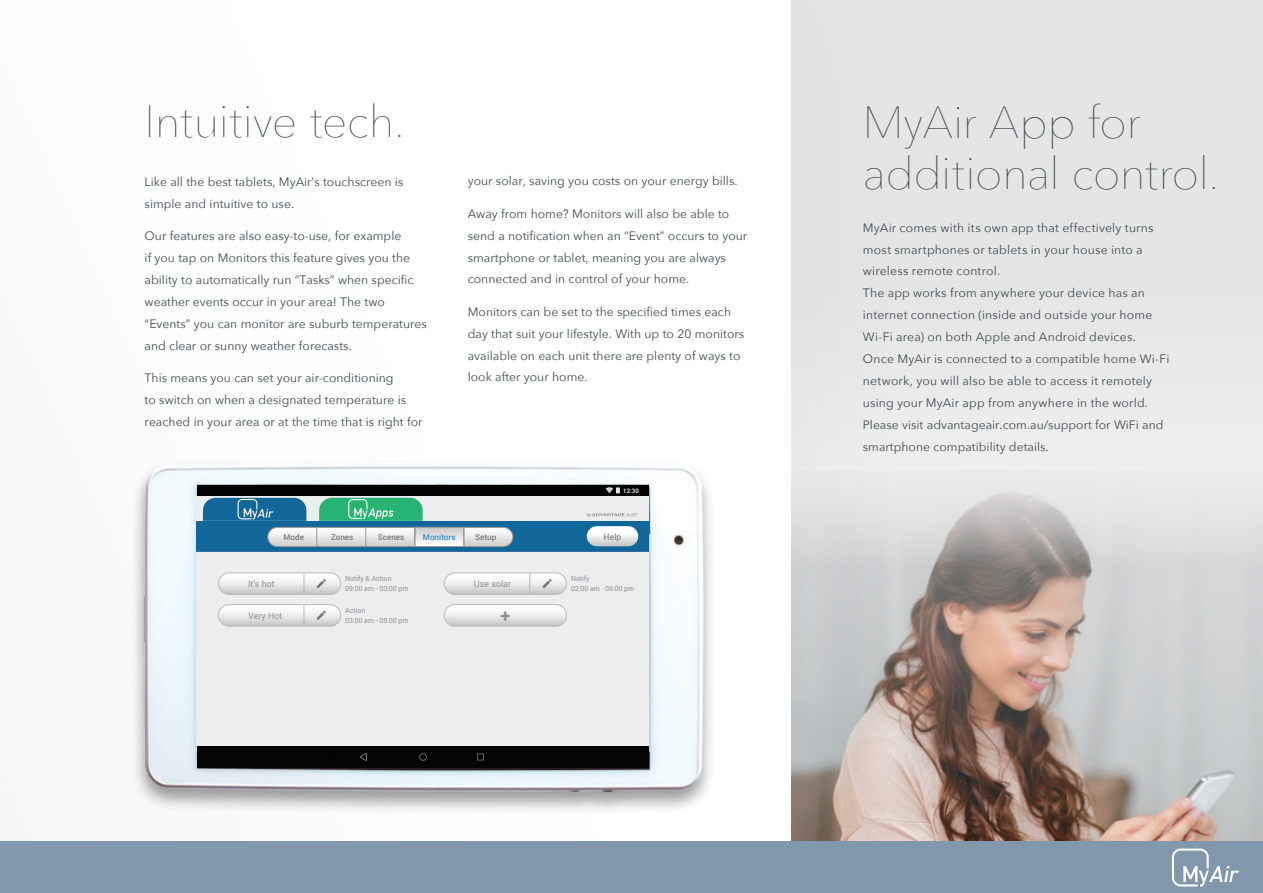
<style>
.page{position:relative;width:1263px;height:893px;background:#fff}
.page>*{position:absolute;margin:0;border:0;box-sizing:border-box;transform-origin:0 0}
.t1{font:200 45px "Avenir Next";letter-spacing:-.005em;color:#414c51}
.t2{font:700 17.85px "Roboto";color:#90908f}
.t3{font:12.15px/21.9px "Avenir Next";color:#414c51}
.t4{font:9px "Roboto";color:#8a8f97}
.t5{font:500 8.7px "Roboto";color:#8b8b8b}
.t6{font:500 8.1px "Roboto";color:#7a7a7f}
.t7{font:500 8.1px "Roboto";color:#2c8bc1}
.t8{font:7.05px/9.9px "Roboto";color:#8a8f97}
.t9{font:500 6.15px "Roboto";color:#fff}
</style>
<div class="page">
<svg style="left:946px;top:0;width:317px;height:842px;background:#d3cfce"></svg>
<div style="left:0;top:0;width:946px;height:893px;background:#231f20;opacity:.05"></div>
<div style="left:0;top:0;width:791px;height:890px;background:#fff"></div>
<div style="left:0;top:842px;width:1263px;height:51px;background:#8097ac"></div>
<svg style="left:1172px;top:848px;width:67px;height:38px"></svg>
<img style="left:133px;top:466px;width:578px;height:345px">
<div style="left:197px;top:495px;width:452px;height:61px;background:#eceded"></div>
<div style="left:197px;top:746px;width:452px;height:21px;background:#050504"></div>
<svg style="left:477px;top:753px;width:7px;height:8px"></svg>
<svg style="left:360px;top:753px;width:7px;height:8px"></svg>
<svg style="left:419px;top:753px;width:8px;height:8px"></svg>
<div style="left:197px;top:485px;width:452px;height:10px;background:#040503"></div>
<svg style="left:605px;top:487px;width:15px;height:6px"></svg>
<svg style="left:587px;top:513px;width:51px;height:4px"></svg>
<div style="left:197px;top:521px;width:452px;height:31px;background:#11679a"></div>
<svg style="left:203px;top:498px;width:103px;height:23px;background:#2775a3"></svg>
<svg style="left:319px;top:498px;width:104px;height:23px;background:#40bc83"></svg>
<div style="left:197px;top:552px;width:452px;height:194px;background:#eceeee"></div>
<svg style="left:268px;top:527px;width:245px;height:19px;background:#e7e6e5"></svg>
<div style="left:268px;top:527px;width:245px;height:20px;border:1px solid #969696;border-radius:10px"></div>
<svg style="left:417px;top:529px;width:45px;height:16px"></svg>
<div style="left:415px;top:527px;width:49px;height:20px;border:1px solid #969696"></div>
<svg style="left:317px;top:527px;width:1px;height:19px"></svg>
<svg style="left:366px;top:527px;width:1px;height:19px"></svg>
<svg style="left:415px;top:527px;width:1px;height:19px"></svg>
<svg style="left:464px;top:527px;width:1px;height:19px"></svg>
<div style="left:587px;top:526px;width:51px;height:20px;background:linear-gradient(to bottom,#fff,#cecfd2);border-radius:10px"></div>
<svg style="left:218px;top:573px;width:123px;height:21px"></svg>
<div style="left:218px;top:573px;width:123px;height:22px;border:1px solid #bababa;border-radius:11px"></div>
<svg style="left:304px;top:573px;width:1px;height:21px"></svg>
<svg style="left:317px;top:579px;width:9px;height:9px"></svg>
<svg style="left:444px;top:573px;width:122px;height:21px"></svg>
<div style="left:444px;top:573px;width:123px;height:22px;border:1px solid #bababa;border-radius:11px"></div>
<svg style="left:529px;top:573px;width:1px;height:21px"></svg>
<svg style="left:543px;top:579px;width:9px;height:9px"></svg>
<svg style="left:218px;top:605px;width:123px;height:21px"></svg>
<div style="left:218px;top:604px;width:123px;height:22px;border:1px solid #bababa;border-radius:11px"></div>
<svg style="left:304px;top:605px;width:1px;height:21px"></svg>
<svg style="left:317px;top:611px;width:9px;height:9px"></svg>
<svg style="left:444px;top:605px;width:122px;height:21px"></svg>
<div style="left:444px;top:604px;width:123px;height:22px;border:1px solid #bababa;border-radius:11px"></div>
<h1 class="t1" style="left:145px;top:83px;width:262px">Intuitive tech.</h1>
<p class="t3" style="left:145px;top:170px;width:260px">Like all the best tablets, MyAir’s touchscreen is</p>
<p class="t3" style="left:145px;top:192px;width:151px">simple and intuitive to use.</p>
<p class="t3" style="left:145px;top:224px;width:284px">Our features are also easy-to-use, for example<br>if you tap on Monitors this feature gives you the ability to automatically run “Tasks” when specific weather events occur in your area! The two “Events” you can monitor are suburb temperatures and clear or sunny weather forecasts.</p>
<p class="t3" style="left:145px;top:366px;width:279px">This means you can set your air-conditioning<br>to switch on when a designated temperature is reached in your area or at the time that is right for</p>
<p class="t3" style="left:468px;top:170px;width:271px">your solar, saving you costs on your energy bills.</p>
<p class="t3" style="left:468px;top:202px;width:281px">Away from home? Monitors will also be able to send a notification when an “Event” occurs to your smartphone or tablet, meaning you are always connected and in control of your home.</p>
<p class="t3" style="left:468px;top:300px;width:278px">Monitors can be set to the specified times each day that suit your lifestyle. With up to 20 monitors available on each unit there are plenty of ways to look after your home.</p>
<p class="t9" style="left:623px;top:486px;width:17px">12:30</p>
<p class="t6" style="left:283px;top:532px;width:22px">Mode</p>
<p class="t6" style="left:331px;top:532px;width:24px">Zones</p>
<p class="t6" style="left:378px;top:532px;width:28px">Scenes</p>
<p class="t7" style="left:423px;top:532px;width:34px">Monitors</p>
<p class="t6" style="left:475px;top:532px;width:23px">Setup</p>
<p class="t5" style="left:603px;top:530px;width:19px">Help</p>
<p class="t4" style="left:248px;top:577px;width:28px">It’s hot</p>
<p class="t8" style="left:345px;top:574px;width:65px">Notify &amp; Action<br>09:00 am - 03:00 pm</p>
<p class="t4" style="left:474px;top:577px;width:39px">Use solar</p>
<p class="t8" style="left:571px;top:574px;width:65px">Notify<br>02:00 am - 06:00 pm</p>
<p class="t4" style="left:248px;top:609px;width:36px">Very Hot</p>
<p class="t8" style="left:345px;top:605px;width:65px">Action<br>03:00 am - 05:00 pm</p>
<h2 class="t2" style="left:501px;top:603px;width:11px">+</h2>
<h1 class="t1" style="left:863px;top:84px;width:279px">MyAir App for</h1>
<h1 class="t1" style="left:863px;top:136px;width:358px">additional control.</h1>
<p class="t3" style="left:863px;top:216px;width:308px">MyAir comes with its own app that effectively turns most smartphones or tablets in your house into a wireless remote control.<br>The app works from anywhere your device has an internet connection (inside and outside your home Wi-Fi area) on both Apple and Android devices.<br>Once MyAir is connected to a compatible home Wi-Fi network, you will also be able to access it remotely using your MyAir app from anywhere in the world.<br>Please visit advantageair.com.au/support for WiFi and smartphone compatibility details.</p>
</div>
